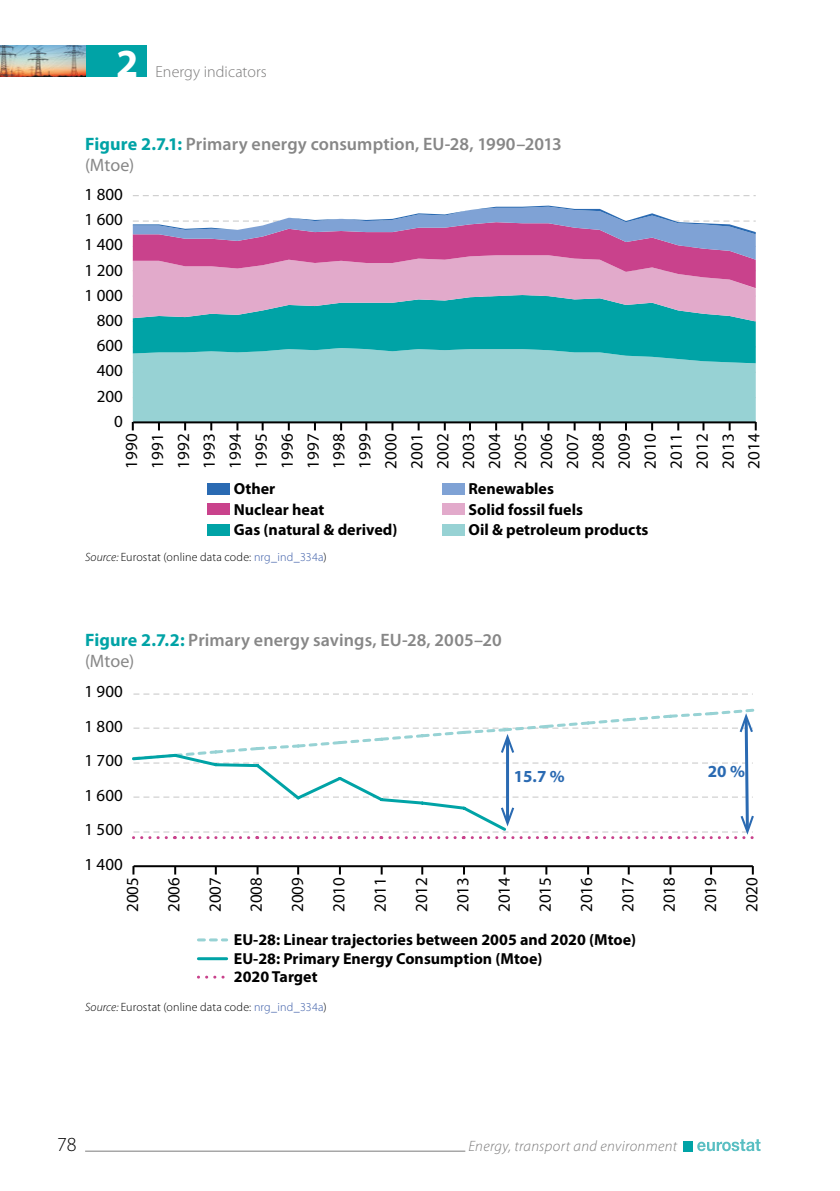
<style>
.page{position:relative;width:840px;height:1191px;background:#fff}
.page>*{position:absolute;margin:0;border:0;box-sizing:border-box;transform-origin:0 0}
.t1{font:700 40px "Myriad Pro";color:#fff}
.t2{font:300 20px "Myriad Pro";color:#000}
.t3{font:600 18px/21.6px "Myriad Pro";letter-spacing:.005em;color:#878787}
.t4{font:17px/26px "Myriad Pro";color:#000;text-align:justify}
.t5{font:700 17px "Myriad Pro";color:#2a6ab2}
.t6{font:700 16px/18.6px "Myriad Pro";color:#000}
.t7{font:300 16px "Myriad Pro";letter-spacing:.005em;color:#7c7b7b}
.t8{font:italic 300 15px "Myriad Pro";letter-spacing:.025em;color:#7c7b7b}
.t9{font:300 12px "Myriad Pro";letter-spacing:.015em;color:#000}
.s1{font-weight:700;color:#00a3a6}
.s2{font-weight:400}
.s3{font-style:italic}
.s4{color:#3a5ba7}
</style>
<div class="page">
<div style="left:85px;top:45px;width:62px;height:32px;background:#00a3a6"></div>
<hr style="left:85px;top:1150px;width:380px;height:1px;background:#7c7b7b">
<svg style="left:697px;top:1139px;width:63px;height:12px"></svg>
<div style="left:683px;top:1141px;width:10px;height:10px;background:#00a3a6"></div>
<img style="left:0;top:45px;width:85px;height:32px">
<svg style="left:133px;top:693px;width:615px;height:1px"></svg>
<hr style="left:133px;top:865px;width:619px;height:2px;background:#000">
<svg style="left:132px;top:866px;width:2px;height:8px"></svg>
<svg style="left:174px;top:867px;width:2px;height:7px"></svg>
<svg style="left:215px;top:867px;width:2px;height:7px"></svg>
<svg style="left:256px;top:867px;width:2px;height:7px"></svg>
<svg style="left:297px;top:867px;width:2px;height:7px"></svg>
<svg style="left:339px;top:867px;width:2px;height:7px"></svg>
<svg style="left:380px;top:867px;width:2px;height:7px"></svg>
<svg style="left:421px;top:867px;width:2px;height:7px"></svg>
<svg style="left:503px;top:867px;width:2px;height:7px"></svg>
<svg style="left:545px;top:867px;width:2px;height:7px"></svg>
<svg style="left:627px;top:867px;width:2px;height:7px"></svg>
<svg style="left:669px;top:867px;width:2px;height:7px"></svg>
<svg style="left:751px;top:866px;width:2px;height:8px"></svg>
<svg style="left:132px;top:708px;width:623px;height:131px"></svg>
<svg style="left:198px;top:938px;width:28px;height:3px"></svg>
<hr style="left:198px;top:957px;width:28px;height:3px;background:#00a3a6">
<svg style="left:198px;top:975px;width:27px;height:3px"></svg>
<svg style="left:133px;top:195px;width:622px;height:1px"></svg>
<div style="left:133px;top:363px;width:622px;height:58px;background:#97d2d4"></div>
<svg style="left:133px;top:321px;width:622px;height:42px;background:#25aeb1"></svg>
<svg style="left:133px;top:288px;width:622px;height:33px;background:#7ba7ba"></svg>
<svg style="left:133px;top:260px;width:622px;height:28px;background:#dd97bf"></svg>
<svg style="left:133px;top:206px;width:622px;height:54px"></svg>
<hr style="left:133px;top:421px;width:622px;height:2px;background:#000">
<svg style="left:132px;top:422px;width:2px;height:8px"></svg>
<svg style="left:158px;top:423px;width:2px;height:7px"></svg>
<svg style="left:184px;top:423px;width:2px;height:7px"></svg>
<svg style="left:210px;top:423px;width:2px;height:7px"></svg>
<svg style="left:236px;top:423px;width:2px;height:7px"></svg>
<svg style="left:261px;top:423px;width:2px;height:7px"></svg>
<svg style="left:287px;top:423px;width:2px;height:7px"></svg>
<svg style="left:314px;top:423px;width:2px;height:7px"></svg>
<svg style="left:340px;top:423px;width:2px;height:7px"></svg>
<svg style="left:365px;top:423px;width:2px;height:7px"></svg>
<svg style="left:391px;top:423px;width:2px;height:7px"></svg>
<svg style="left:417px;top:423px;width:2px;height:7px"></svg>
<svg style="left:443px;top:423px;width:2px;height:7px"></svg>
<svg style="left:495px;top:423px;width:2px;height:7px"></svg>
<svg style="left:521px;top:423px;width:2px;height:7px"></svg>
<svg style="left:547px;top:423px;width:2px;height:7px"></svg>
<svg style="left:573px;top:423px;width:2px;height:7px"></svg>
<svg style="left:598px;top:423px;width:2px;height:7px"></svg>
<svg style="left:677px;top:423px;width:2px;height:7px"></svg>
<svg style="left:702px;top:423px;width:2px;height:7px"></svg>
<svg style="left:728px;top:423px;width:2px;height:7px"></svg>
<svg style="left:754px;top:422px;width:2px;height:8px"></svg>
<div style="left:207px;top:503px;width:23px;height:12px;background:#c9428c"></div>
<div style="left:207px;top:524px;width:23px;height:11px;background:#00a3a6"></div>
<div style="left:441px;top:524px;width:23px;height:11px;background:#97d2d4"></div>
<div style="left:441px;top:503px;width:23px;height:12px;background:#e2aacb"></div>
<div style="left:207px;top:483px;width:23px;height:11px;background:#2a6ab2"></div>
<div style="left:441px;top:483px;width:23px;height:11px;background:#7fa2d5"></div>
<h1 class="t1" style="left:116px;top:37px;width:24px">2</h1>
<p class="t7" style="left:155px;top:62px;width:113px">Energy indicators</p>
<p class="t3" style="left:85px;top:132px;width:478px"><span class="s1">Figure 2.7.1:</span> Primary energy consumption, EU-28, 1990–2013 <span class="s2">(Mtoe)</span></p>
<p class="t4" style="left:84px;top:181px;width:40px">1 800</p>
<p class="t4" style="left:84px;top:206px;width:40px">1 600</p>
<p class="t4" style="left:84px;top:231px;width:40px">1 400</p>
<p class="t4" style="left:84px;top:257px;width:40px">1 200</p>
<p class="t4" style="left:84px;top:282px;width:40px">1 000</p>
<p class="t4" style="left:97px;top:307px;width:28px">800</p>
<p class="t4" style="left:97px;top:332px;width:28px">600</p>
<p class="t4" style="left:97px;top:357px;width:28px">400</p>
<p class="t4" style="left:97px;top:382px;width:28px">200</p>
<p class="t4" style="left:114px;top:408px;width:10px">0</p>
<p class="t4" style="left:118px;top:468px;width:36px;rotate:-90deg">1990<br>1991<br>1992<br>1993<br>1994<br>1995<br>1996<br>1997<br>1998<br>1999<br>2000<br>2001<br>2002<br>2003<br>2004<br>2005<br>2006<br>2007<br>2008<br>2009<br>2010<br>2011<br>2012<br>2013<br>2014</p>
<p class="t6" style="left:234px;top:498px;width:165px;line-height:20.4px">Nuclear heat<br>Gas (natural &amp; derived)</p>
<p class="t6" style="left:234px;top:479px;width:43px">Other</p>
<p class="t6" style="left:468px;top:479px;width:87px">Renewables</p>
<p class="t6" style="left:468px;top:499px;width:116px">Solid fossil fuels</p>
<p class="t6" style="left:468px;top:520px;width:181px">Oil &amp; petroleum products</p>
<p class="t9" style="left:85px;top:550px;width:243px"><span class="s3">Source:</span> Eurostat (online data code: <span class="s4">nrg_ind_334a</span>)</p>
<p class="t3" style="left:85px;top:628px;width:418px"><span class="s1">Figure 2.7.2:</span> Primary energy savings, EU-28, 2005–20 <span class="s2">(Mtoe)</span></p>
<p class="t4" style="left:84px;top:678px;width:40px">1 900</p>
<p class="t4" style="left:84px;top:713px;width:40px">1 800</p>
<p class="t4" style="left:84px;top:747px;width:40px">1 700</p>
<p class="t4" style="left:84px;top:782px;width:40px">1 600</p>
<p class="t4" style="left:84px;top:816px;width:40px">1 500</p>
<p class="t4" style="left:84px;top:850px;width:40px">1 400</p>
<p class="t5" style="left:513px;top:765px;width:52px">15.7 %</p>
<p class="t5" style="left:707px;top:760px;width:39px">20 %</p>
<p class="t4" style="left:119px;top:912px;width:36px;rotate:-90deg">2005</p>
<p class="t4" style="left:160px;top:912px;width:36px;rotate:-90deg">2006</p>
<p class="t4" style="left:201px;top:912px;width:36px;rotate:-90deg">2007</p>
<p class="t4" style="left:243px;top:912px;width:36px;rotate:-90deg">2008</p>
<p class="t4" style="left:284px;top:912px;width:36px;rotate:-90deg">2009</p>
<p class="t4" style="left:325px;top:912px;width:36px;rotate:-90deg">2010</p>
<p class="t4" style="left:366px;top:912px;width:36px;rotate:-90deg">2011</p>
<p class="t4" style="left:408px;top:912px;width:36px;rotate:-90deg">2012</p>
<p class="t4" style="left:449px;top:912px;width:36px;rotate:-90deg">2013</p>
<p class="t4" style="left:490px;top:912px;width:36px;rotate:-90deg">2014</p>
<p class="t4" style="left:531px;top:912px;width:36px;rotate:-90deg">2015</p>
<p class="t4" style="left:573px;top:912px;width:36px;rotate:-90deg">2016</p>
<p class="t4" style="left:614px;top:912px;width:36px;rotate:-90deg">2017</p>
<p class="t4" style="left:655px;top:912px;width:36px;rotate:-90deg">2018</p>
<p class="t4" style="left:696px;top:912px;width:36px;rotate:-90deg">2019</p>
<p class="t4" style="left:738px;top:912px;width:36px;rotate:-90deg">2020</p>
<p class="t6" style="left:234px;top:929px;width:403px">EU-28: Linear trajectories between 2005 and 2020 (Mtoe)<br>EU-28: Primary Energy Consumption (Mtoe)<br>2020 Target</p>
<p class="t9" style="left:85px;top:999px;width:243px"><span class="s3">Source:</span> Eurostat (online data code: <span class="s4">nrg_ind_334a</span>)</p>
<p class="t2" style="left:57px;top:1132px;width:21px">78</p>
<p class="t8" style="left:468px;top:1137px;width:210px">Energy, transport and environment</p>
</div>
